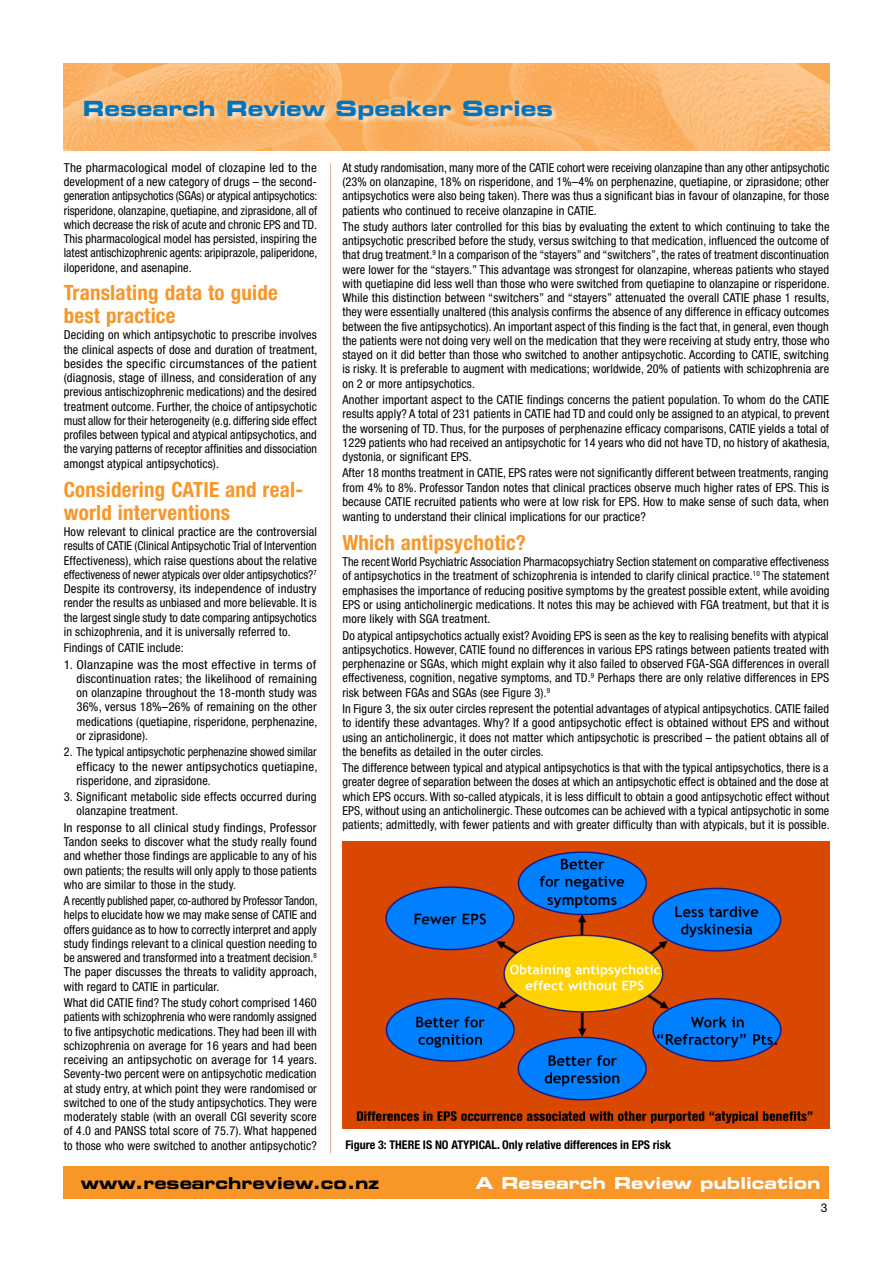
<style>
.page{position:relative;width:893px;height:1263px;background:#fff}
.page>*{position:absolute;margin:0;border:0;box-sizing:border-box;transform-origin:0 0}
.t1{font:700 condensed 21px/22.5px "Helvetica Neue LT Pro";letter-spacing:.01em;color:#f89628}
.t2{font:21px "Eurostile Bold Extended Two";color:#0075bf}
.t3{font:16.5px "Eurostile Bold Extended Two";color:#fff}
.t4{font:16.5px "Eurostile Bold Extended Two";color:#000}
.t5{font:condensed 12.3px/14.2px "Helvetica Neue LT Pro";letter-spacing:.01em;color:#000;text-align:justify}
.t6{font:condensed 12.3px/14.2px "Helvetica Neue LT Pro";letter-spacing:.01em;color:#000;text-align:justify;scale:1.06 1}
.t7{font:condensed 12.3px/14.2px "Helvetica Neue LT Pro";letter-spacing:.01em;color:#000;text-align:justify;scale:.94 1}
.t8{font:condensed 12.3px/14.2px "Helvetica Neue LT Pro";letter-spacing:.01em;color:#000;text-align:justify;scale:1.09 1}
.t9{font:700 condensed 12px "Helvetica Neue LT Pro";color:#000}
.t10{font:12px "Helvetica Neue LT Pro";color:#000}
</style>
<div class="page">
<img style="left:64px;top:64px;width:765px;height:86px">
<div style="left:83px;top:99px;width:477px;height:28px;background:#fff;opacity:.7"></div>
<div style="left:64px;top:1166px;width:765px;height:33px;background:#f89628"></div>
<hr style="left:330px;top:163px;width:1px;height:990px;background:#dab1a1">
<img style="left:342px;top:842px;width:487px;height:286px">
<h1 class="t2" style="left:83px;top:94px;width:472px">Research Review Speaker Series</h1>
<p class="t5" style="left:342px;top:160px;width:489px">At study randomisation, many more of the CATIE cohort were receiving olanzapine than any other antipsychotic (23% on olanzapine, 18% on risperidone, and 1%–4% on perphenazine, quetiapine, or ziprasidone; other antipsychotics were also being taken). There was thus a significant bias in favour of olanzapine, for those patients who continued to receive olanzapine in CATIE.</p>
<p class="t5" style="left:342px;top:219px;width:489px">The study authors later controlled for this bias by evaluating the extent to which continuing to take the antipsychotic prescribed before the study, versus switching to that medication, influenced the outcome of that drug treatment.<sup>9</sup> In a comparison of the “stayers” and “switchers”, the rates of treatment discontinuation were lower for the “stayers.” This advantage was strongest for olanzapine, whereas patients who stayed with quetiapine did less well than those who were switched from quetiapine to olanzapine or risperidone.<br>While this distinction between “switchers” and “stayers” attenuated the overall CATIE phase 1 results, they were essentially unaltered (this analysis confirms the absence of any difference in efficacy outcomes between the five antipsychotics). An important aspect of this finding is the fact that, in general, even though the patients were not doing very well on the medication that they were receiving at study entry, those who stayed on it did better than those who switched to another antipsychotic. According to CATIE, switching is risky. It is preferable to augment with medications; worldwide, 20% of patients with schizophrenia are on 2 or more antipsychotics.</p>
<p class="t5" style="left:342px;top:392px;width:489px">Another important aspect to the CATIE findings concerns the patient population. To whom do the CATIE results apply? A total of 231 patients in CATIE had TD and could only be assigned to an atypical, to prevent the worsening of TD. Thus, for the purposes of perphenazine efficacy comparisons, CATIE yields a total of 1229 patients who had received an antipsychotic for 14 years who did not have TD, no history of akathesia, dystonia, or significant EPS.</p>
<p class="t5" style="left:342px;top:466px;width:488px">After 18 months treatment in CATIE, EPS rates were not significantly different between treatments, ranging from 4% to 8%. Professor Tandon notes that clinical practices observe much higher rates of EPS. This is because CATIE recruited patients who were at low risk for EPS. How to make sense of such data, when wanting to understand their clinical implications for our practice?</p>
<h1 class="t1" style="left:342px;top:531px;width:185px">Which antipsychotic?</h1>
<p class="t5" style="left:342px;top:555px;width:489px">The recent World Psychiatric Association Pharmacopsychiatry Section statement on comparative effectiveness of antipsychotics in the treatment of schizophrenia is intended to clarify clinical practice.<sup>10</sup> The statement emphasises the importance of reducing positive symptoms by the greatest possible extent, while avoiding EPS or using anticholinergic medications. It notes this may be achieved with FGA treatment, but that it is more likely with SGA treatment.</p>
<p class="t5" style="left:342px;top:628px;width:488px">Do atypical antipsychotics actually exist? Avoiding EPS is seen as the key to realising benefits with atypical antipsychotics. However, CATIE found no differences in various EPS ratings between patients treated with perphenazine or SGAs, which might explain why it also failed to observed FGA-SGA differences in overall effectiveness, cognition, negative symptoms, and TD.<sup>9</sup> Perhaps there are only relative differences in EPS risk between FGAs and SGAs (see Figure 3).<sup>9</sup></p>
<p class="t5" style="left:342px;top:701px;width:488px">In Figure 3, the six outer circles represent the potential advantages of atypical antipsychotics. CATIE failed to identify these advantages. Why? If a good antipsychotic effect is obtained without EPS and without using an anticholinergic, it does not matter which antipsychotic is prescribed – the patient obtains all of the benefits as detailed in the outer circles.</p>
<p class="t5" style="left:342px;top:760px;width:489px">The difference between typical and atypical antipsychotics is that with the typical antipsychotics, there is a greater degree of separation between the doses at which an antipsychotic effect is obtained and the dose at which EPS occurs. With so-called atypicals, it is less difficult to obtain a good antipsychotic effect without EPS, without using an anticholinergic. These outcomes can be achieved with a typical antipsychotic in some patients; admittedly, with fewer patients and with greater difficulty than with atypicals, but it is possible.</p>
<p class="t6" style="left:64px;top:160px;width:241px">The pharmacological model of clozapine led to the development of a new category of drugs – the second&shy;generation antipsychotics (SGAs) or atypical antipsychotics: risperidone, olanzapine, quetiapine, and ziprasidone, all of which decrease the risk of acute and chronic EPS and TD.<br>This pharmacological model has persisted, inspiring the latest antischizophrenic agents: aripiprazole, paliperidone, iloperidone, and asenapine.</p>
<h1 class="t1" style="left:64px;top:281px;width:215px">Translating data to guide best practice</h1>
<p class="t5" style="left:64px;top:328px;width:255px">Deciding on which antipsychotic to prescribe involves the clinical aspects of dose and duration of treatment, besides the specific circumstances of the patient (diagnosis, stage of illness, and consideration of any previous antischizophrenic medications) and the desired treatment outcome. Further, the choice of antipsychotic must allow for their heterogeneity (e.g. differing side effect profiles between typical and atypical antipsychotics, and the varying patterns of receptor affinities and dissociation amongst atypical antipsychotics).</p>
<h1 class="t1" style="left:64px;top:478px;width:241px">Considering CATIE and real&shy;world interventions</h1>
<p class="t5" style="left:64px;top:524px;width:255px">How relevant to clinical practice are the controversial results of CATIE (Clinical Antipsychotic Trial of Intervention Effectiveness), which raise questions about the relative effectiveness of newer atypicals over older antipsychotics?<sup>7<br></sup>Despite its controversy, its independence of industry render the results as unbiased and more believable. It is the largest single study to date comparing antipsychotics in schizophrenia, and it is universally referred to.</p>
<p class="t5" style="left:64px;top:641px;width:121px">Findings of CATIE include:</p>
<p class="t8" style="left:77px;top:657px;width:222px;text-indent:-13px">1. Olanzapine was the most effective in terms of discontinuation rates; the likelihood of remaining on olanzapine throughout the 18-month study was 36%, versus 18%–26% of remaining on the other medications (quetiapine, risperidone, perphenazine, or ziprasidone).</p>
<p class="t5" style="left:77px;top:745px;width:243px;text-indent:-13px">2. The typical antipsychotic perphenazine showed similar efficacy to the newer antipsychotics quetiapine, risperidone, and ziprasidone.</p>
<p class="t5" style="left:77px;top:789px;width:241px;text-indent:-13px">3. Significant metabolic side effects occurred during olanzapine treatment.</p>
<p class="t6" style="left:64px;top:820px;width:240px">In response to all clinical study findings, Professor Tandon seeks to discover what the study really found and whether those findings are applicable to any of his own patients; the results will only apply to those patients who are similar to those in the study.</p>
<p class="t7" style="left:64px;top:893px;width:271px">A recently published paper, co-authored by Professor Tandon, helps to elucidate how we may make sense of CATIE and offers guidance as to how to correctly interpret and apply study findings relevant to a clinical question needing to be answered and transformed into a treatment decision.<sup>8<br></sup>The paper discusses the threats to validity approach, with regard to CATIE in particular.</p>
<p class="t5" style="left:64px;top:995px;width:255px">What did CATIE find? The study cohort comprised 1460 patients with schizophrenia who were randomly assigned to five antipsychotic medications. They had been ill with schizophrenia on average for 16 years and had been receiving an antipsychotic on average for 14 years.<br>Seventy-two percent were on antipsychotic medication at study entry, at which point they were randomised or switched to one of the study antipsychotics. They were moderately stable (with an overall CGI severity score of 4.0 and PANSS total score of 75.7). What happened to those who were switched to another antipsychotic?</p>
<p class="t9" style="left:345px;top:1138px;width:327px">Figure 3: THERE IS NO ATYPICAL. Only relative differences in EPS risk</p>
<h2 class="t3" style="left:475px;top:1172px;width:347px">A Research Review publication</h2>
<h2 class="t4" style="left:81px;top:1172px;width:300px">www.researchreview.co.nz</h2>
<p class="t10" style="left:821px;top:1200px;width:8px">3</p>
</div>
